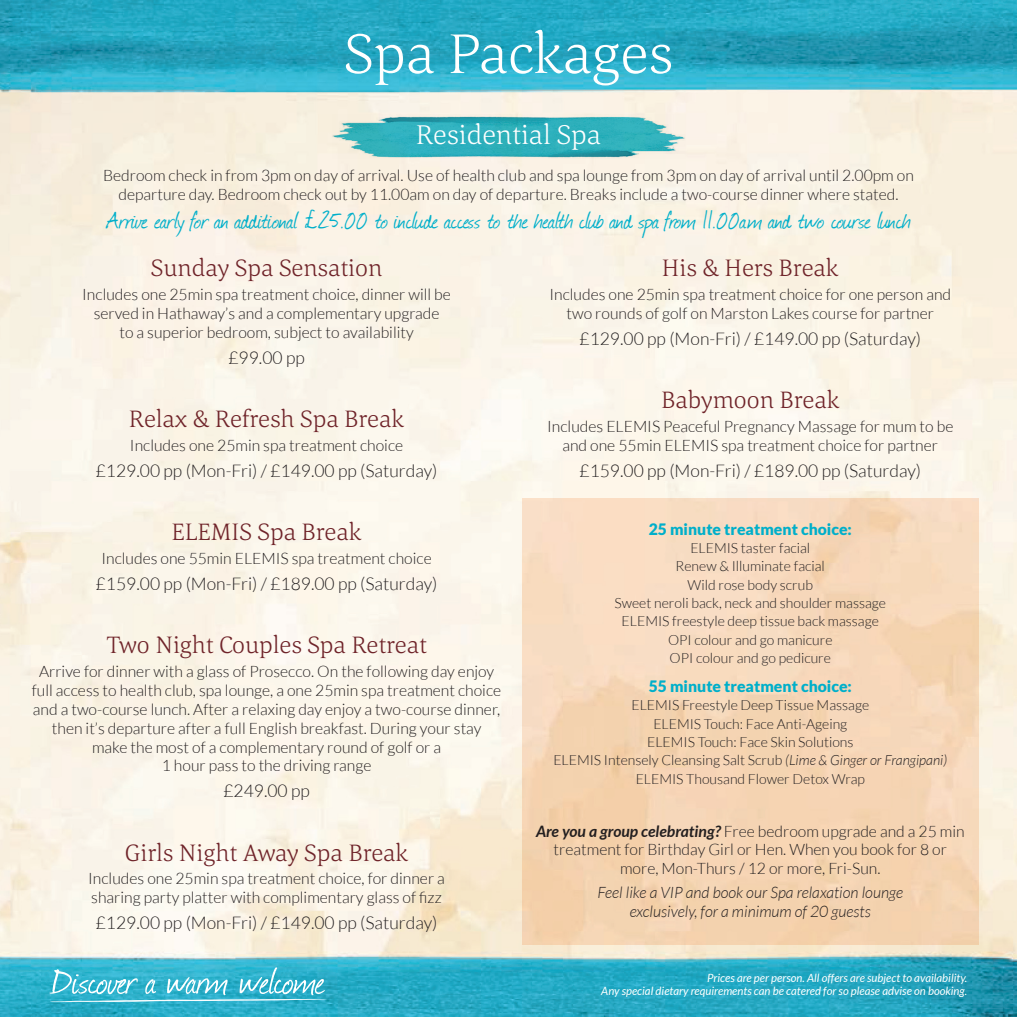
<style>
.page{position:relative;width:1017px;height:1017px;background:#fff}
.page>*{position:absolute;margin:0;border:0;box-sizing:border-box;transform-origin:0 0}
.t1{font:300 57.75px "Corda";color:#fff}
.t2{font:28px "Journal";color:#00afca}
.t3{font:300 28px "Corda";color:#fff}
.t4{font:300 24.5px "Corda";color:#6f2329}
.t5{font:300 17.5px "Lato";color:#231f20}
.t6{font:300 15.75px/18.9px "Lato";color:#231f20;text-align:center}
.t7{font:italic 300 15.75px/18.9px "Lato";color:#231f20;text-align:center}
.t8{font:900 15.75px "Lato";color:#00afca}
.t9{font:300 14px/18.4px "Lato";color:#231f20;text-align:center}
.t10{font:italic 11.38px/13.7px "Lato";color:#fff;text-align:right}
.s1{font-style:italic}
.s2{font-weight:700;font-style:italic}
</style>
<div class="page">
<img style="left:0;top:0;width:1017px;height:1017px">
<svg style="left:50px;top:967px;width:278px;height:35px;background:#50bed4"></svg>
<img style="left:329px;top:114px;width:359px;height:45px">
<svg style="left:522px;top:499px;width:456px;height:446px;background:#f5d6b7"></svg>
<p class="t1" style="left:344px;top:16px;width:330px">Spa Packages</p>
<p class="t3" style="left:416px;top:116px;width:186px">Residential Spa</p>
<p class="t6" style="left:103px;top:166px;width:812px">Bedroom check in from 3pm on day of arrival. Use of health club and spa lounge from 3pm on day of arrival until 2.00pm on departure day. Bedroom check out by 11.00am on day of departure. Breaks include a two-course dinner where stated.</p>
<p class="t2" style="left:106px;top:201px;width:806px">Arrive early for an additional £25.00 to include access to the health club and spa from 11.00am and two course lunch</p>
<p class="t4" style="left:151px;top:252px;width:233px">Sunday Spa Sensation</p>
<p class="t6" style="left:82px;top:285px;width:370px">Includes one 25min spa treatment choice, dinner will be served in Hathaway’s and a complementary upgrade<br>to a superior bedroom, subject to availability</p>
<p class="t5" style="left:228px;top:348px;width:78px">£99.00 pp</p>
<p class="t4" style="left:129px;top:403px;width:277px">Relax &amp; Refresh Spa Break</p>
<p class="t6" style="left:130px;top:436px;width:275px">Includes one 25min spa treatment choice</p>
<p class="t5" style="left:96px;top:461px;width:343px">£129.00 pp (Mon-Fri) / £149.00 pp (Saturday)</p>
<p class="t4" style="left:172px;top:516px;width:192px">ELEMIS Spa Break</p>
<p class="t6" style="left:101px;top:549px;width:332px">Includes one 55min ELEMIS spa treatment choice</p>
<p class="t5" style="left:96px;top:574px;width:343px">£159.00 pp (Mon-Fri) / £189.00 pp (Saturday)</p>
<p class="t4" style="left:106px;top:629px;width:322px">Two Night Couples Spa Retreat</p>
<p class="t6" style="left:32px;top:662px;width:471px">Arrive for dinner with a glass of Prosecco. On the following day enjoy full access to health club, spa lounge, a one 25min spa treatment choice and a two-course lunch. After a relaxing day enjoy a two-course dinner, then it’s departure after a full English breakfast. During your stay<br>make the most of a complementary round of golf or a<br>1 hour pass to the driving range</p>
<p class="t5" style="left:223px;top:782px;width:88px">£249.00 pp</p>
<p class="t4" style="left:125px;top:836px;width:285px">Girls Night Away Spa Break</p>
<p class="t6" style="left:88px;top:869px;width:358px;text-align:left">Includes one 25min spa treatment choice, for dinner a sharing party platter with complimentary glass of fizz</p>
<p class="t5" style="left:96px;top:914px;width:343px">£129.00 pp (Mon-Fri) / £149.00 pp (Saturday)</p>
<p class="t4" style="left:662px;top:252px;width:178px">His &amp; Hers Break</p>
<p class="t6" style="left:549px;top:285px;width:403px">Includes one 25min spa treatment choice for one person and two rounds of golf on Marston Lakes course for partner</p>
<p class="t5" style="left:579px;top:329px;width:343px">£129.00 pp (Mon-Fri) / £149.00 pp (Saturday)</p>
<p class="t4" style="left:661px;top:384px;width:180px">Babymoon Break</p>
<p class="t6" style="left:547px;top:417px;width:408px">Includes ELEMIS Peaceful Pregnancy Massage for mum to be and one 55min ELEMIS spa treatment choice for partner</p>
<p class="t5" style="left:579px;top:461px;width:343px">£159.00 pp (Mon-Fri) / £189.00 pp (Saturday)</p>
<p class="t8" style="left:649px;top:520px;width:205px">25 minute treatment choice:</p>
<p class="t9" style="left:615px;top:539px;width:273px">ELEMIS taster facial<br>Renew &amp; Illuminate facial<br>Wild rose body scrub<br>Sweet neroli back, neck and shoulder massage<br>ELEMIS freestyle deep tissue back massage<br>OPI colour and go manicure<br>OPI colour and go pedicure</p>
<p class="t8" style="left:649px;top:677px;width:205px">55 minute treatment choice:</p>
<p class="t9" style="left:553px;top:696px;width:395px">ELEMIS Freestyle Deep Tissue Massage<br>ELEMIS Touch: Face Anti-Ageing<br>ELEMIS Touch: Face Skin Solutions<br>ELEMIS Intensely Cleansing Salt Scrub <span class="s1">(Lime &amp; Ginger or Frangipani)<br></span>ELEMIS Thousand Flower Detox Wrap</p>
<p class="t6" style="left:536px;top:821px;width:430px"><span class="s2">Are you a group celebrating?</span> Free bedroom upgrade and a 25 min treatment for Birthday Girl or Hen. When you book for 8 or more, Mon-Thurs / 12 or more, Fri-Sun.</p>
<p class="t7" style="left:597px;top:884px;width:307px">Feel like a VIP and book our Spa relaxation lounge exclusively, for a minimum of 20 guests</p>
<p class="t10" style="left:601px;top:971px;width:368px">Prices are per person. All offers are subject to availability.<br>Any special dietary requirements can be catered for so please advise on booking.</p>
</div>
